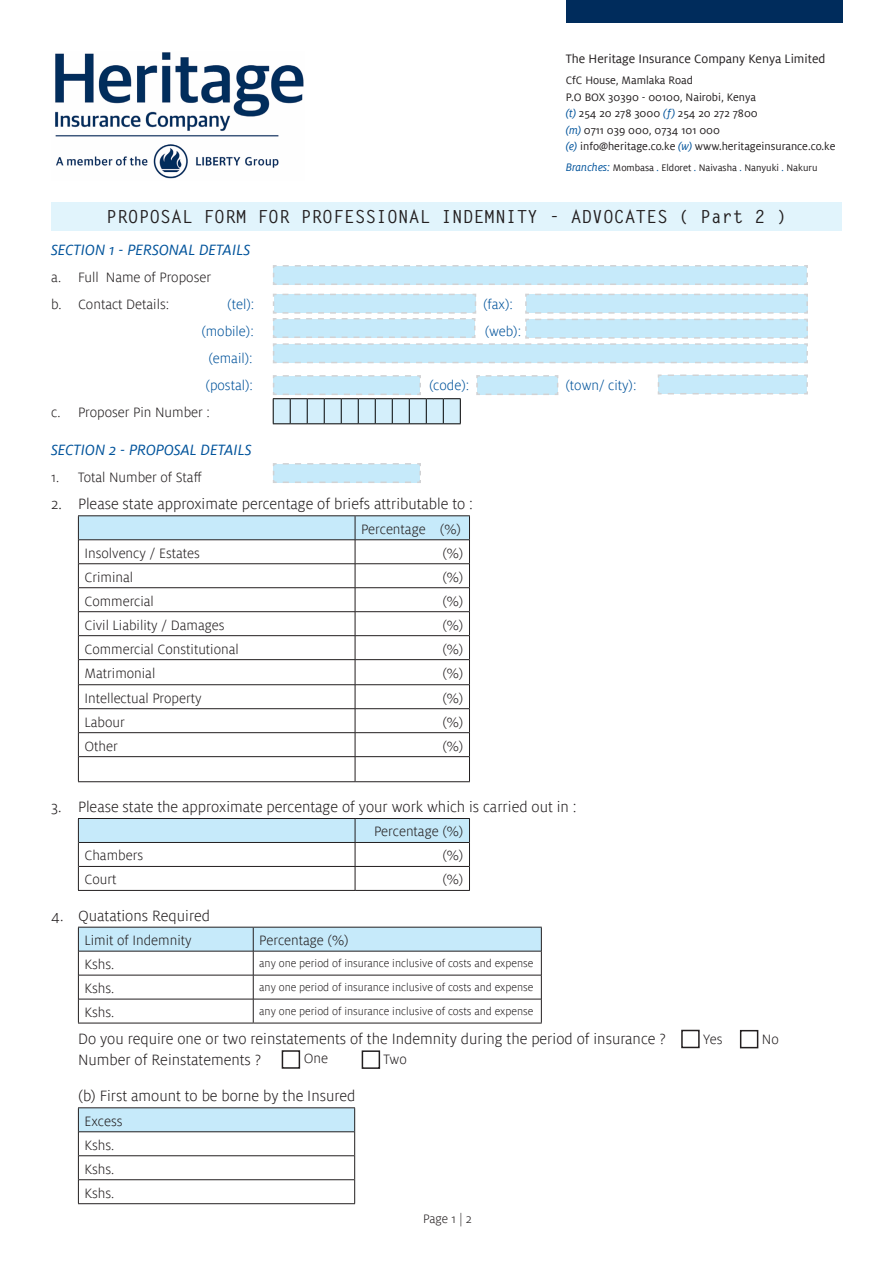
<style>
.page{position:relative;width:893px;height:1263px;background:#fff}
.page>*{position:absolute;margin:0;border:0;box-sizing:border-box;transform-origin:0 0}
.t1{font:700 18px "Letter Gothic Std";color:#231f20}
.t2{font:300 16.5px/21px "Milo OT";color:#231f20}
.t3{font:italic 16.5px "Milo";color:#00539b}
.t4{font:300 15px "Milo OT";color:#231f20}
.t5{font:300 15px/27px "Milo OT";color:#00539b}
.t6{font:13.5px "Milo";color:#231f20}
.t7{font:300 13.5px "Milo OT";color:#231f20}
.t8{font:12px "Milo";color:#231f20}
.t9{font:300 12px "Milo OT";color:#231f20}
.t10{font:10.5px "Milo";color:#231f20}
.s1{font-style:italic;color:#00539b}
.s2{font-style:italic;font-size:12px;color:#00539b}
.s3{color:#00529c}
</style>
<div class="page">
<img style="left:55px;top:52px;width:249px;height:127px">
<div style="left:51px;top:202px;width:791px;height:29px;background:#e1f4fc"></div>
<svg style="left:273px;top:265px;width:535px;height:20px;background:#c8e8f7"></svg>
<svg style="left:273px;top:293px;width:535px;height:71px"></svg>
<svg style="left:476px;top:375px;width:83px;height:20px;background:#c9e8f6"></svg>
<svg style="left:657px;top:374px;width:151px;height:21px;background:#cbe9f7"></svg>
<div style="left:566px;top:0;width:276px;height:22px;background:#002c5c"></div>
<hr style="left:78px;top:515px;width:277px;height:1px;background:#231f20">
<hr style="left:355px;top:515px;width:115px;height:1px;background:#231f20">
<hr style="left:78px;top:781px;width:277px;height:1px;background:#231f20">
<hr style="left:355px;top:781px;width:115px;height:1px;background:#231f20">
<svg style="left:78px;top:516px;width:392px;height:265px"></svg>
<hr style="left:78px;top:890px;width:277px;height:1px;background:#231f20">
<hr style="left:355px;top:890px;width:115px;height:1px;background:#231f20">
<svg style="left:78px;top:818px;width:392px;height:72px"></svg>
<hr style="left:78px;top:1023px;width:175px;height:1px;background:#231f20">
<hr style="left:253px;top:1023px;width:289px;height:1px;background:#231f20">
<svg style="left:78px;top:927px;width:464px;height:96px"></svg>
<div style="left:78px;top:1108px;width:277px;height:24px;background:#c6eafa"></div>
<hr style="left:78px;top:1107px;width:277px;height:1px;background:#231f20">
<svg style="left:78px;top:1108px;width:1px;height:95px"></svg>
<svg style="left:354px;top:1108px;width:1px;height:95px"></svg>
<hr style="left:78px;top:1203px;width:277px;height:1px;background:#231f20">
<hr style="left:79px;top:1131px;width:275px;height:1px;background:#231f20">
<hr style="left:79px;top:1155px;width:275px;height:1px;background:#231f20">
<hr style="left:79px;top:1179px;width:275px;height:1px;background:#231f20">
<svg style="left:273px;top:463px;width:148px;height:20px;background:#c8e8f7"></svg>
<div style="left:681px;top:1030px;width:19px;height:18px;border:2px solid #231f20"></div>
<div style="left:740px;top:1030px;width:18px;height:18px;border:2px solid #231f20"></div>
<div style="left:282px;top:1050px;width:18px;height:19px;border:2px solid #231f20"></div>
<div style="left:362px;top:1050px;width:18px;height:19px;border:2px solid #231f20"></div>
<svg style="left:272px;top:375px;width:189px;height:49px"></svg>
<p class="t6" style="left:566px;top:52px;width:261px">The Heritage Insurance Company Kenya Limited</p>
<p class="t8" style="left:566px;top:74px;width:129px">CfC House, Mamlaka Road</p>
<p class="t8" style="left:566px;top:90px;width:192px">P.O BOX 30390 - 00100, Nairobi, Kenya</p>
<p class="t8" style="left:566px;top:107px;width:193px"><span class="s1">(t)</span> 254 20 278 3000 <span class="s1">(f)</span> 254 20 272 7800</p>
<p class="t8" style="left:566px;top:123px;width:156px"><span class="s1">(m)</span> 0711 039 000, 0734 101 000</p>
<p class="t8" style="left:566px;top:140px;width:271px"><span class="s1">(e)</span> info@heritage.co.ke <span class="s1">(w)</span> www.heritageinsurance.co.ke</p>
<p class="t10" style="left:566px;top:162px;width:253px"><span class="s2">Branches:</span> Mombasa <span class="s3">.</span> Eldoret <span class="s3">.</span> Naivasha <span class="s3">.</span> Nanyuki <span class="s3">.</span> Nakuru</p>
<p class="t1" style="left:106px;top:206px;width:682px">PROPOSAL FORM FOR PROFESSIONAL INDEMNITY - ADVOCATES ( Part 2 )</p>
<p class="t3" style="left:51px;top:241px;width:201px">SECTION 1 - PERSONAL DETAILS</p>
<p class="t4" style="left:51px;top:269px;width:162px">a. Full Name of Proposer</p>
<p class="t4" style="left:51px;top:296px;width:120px">b. Contact Details:</p>
<p class="t5" style="left:227px;top:291px;width:29px">(tel):</p>
<p class="t5" style="left:483px;top:291px;width:32px">(fax):</p>
<p class="t5" style="left:202px;top:318px;width:54px">(mobile):</p>
<p class="t5" style="left:485px;top:318px;width:38px">(web):</p>
<p class="t5" style="left:205px;top:345px;width:49px">(email): (postal):</p>
<p class="t5" style="left:429px;top:372px;width:42px">(code):</p>
<p class="t5" style="left:565px;top:372px;width:73px">(town/ city):</p>
<p class="t4" style="left:51px;top:404px;width:160px">c. Proposer Pin Number :</p>
<p class="t3" style="left:51px;top:441px;width:202px">SECTION 2 - PROPOSAL DETAILS</p>
<p class="t4" style="left:51px;top:470px;width:152px">1. Total Number of Staff</p>
<p class="t2" style="left:51px;top:494px;width:424px">2. Please state approximate percentage of briefs attributable to :</p>
<p class="t4" style="left:361px;top:521px;width:102px">Percentage (%)</p>
<p class="t4" style="left:84px;top:545px;width:117px">Insolvency / Estates</p>
<p class="t4" style="left:442px;top:545px;width:23px">(%)</p>
<p class="t4" style="left:84px;top:569px;width:50px">Criminal</p>
<p class="t4" style="left:442px;top:569px;width:23px">(%)</p>
<p class="t4" style="left:84px;top:593px;width:71px">Commercial</p>
<p class="t4" style="left:442px;top:593px;width:23px">(%)</p>
<p class="t4" style="left:84px;top:617px;width:142px">Civil Liability / Damages</p>
<p class="t4" style="left:442px;top:617px;width:23px">(%)</p>
<p class="t4" style="left:84px;top:641px;width:156px">Commercial Constitutional</p>
<p class="t4" style="left:442px;top:641px;width:23px">(%)</p>
<p class="t4" style="left:84px;top:665px;width:72px">Matrimonial</p>
<p class="t4" style="left:442px;top:665px;width:23px">(%)</p>
<p class="t4" style="left:84px;top:690px;width:119px">Intellectual Property</p>
<p class="t4" style="left:442px;top:690px;width:23px">(%)</p>
<p class="t4" style="left:84px;top:714px;width:42px">Labour</p>
<p class="t4" style="left:442px;top:714px;width:23px">(%)</p>
<p class="t4" style="left:84px;top:738px;width:35px">Other</p>
<p class="t4" style="left:442px;top:738px;width:23px">(%)</p>
<p class="t2" style="left:51px;top:797px;width:527px">3. Please state the approximate percentage of your work which is carried out in :</p>
<p class="t4" style="left:374px;top:824px;width:91px">Percentage (%)</p>
<p class="t4" style="left:84px;top:848px;width:60px">Chambers</p>
<p class="t4" style="left:442px;top:848px;width:23px">(%)</p>
<p class="t4" style="left:84px;top:872px;width:34px">Court</p>
<p class="t4" style="left:442px;top:872px;width:23px">(%)</p>
<p class="t2" style="left:51px;top:905px;width:160px">4. Quatations Required</p>
<p class="t4" style="left:84px;top:932px;width:109px">Limit of Indemnity</p>
<p class="t4" style="left:259px;top:932px;width:91px">Percentage (%)</p>
<p class="t4" style="left:84px;top:956px;width:32px">Kshs.</p>
<p class="t9" style="left:259px;top:956px;width:276px">any one period of insurance inclusive of costs and expense</p>
<p class="t4" style="left:84px;top:980px;width:32px">Kshs.</p>
<p class="t9" style="left:259px;top:980px;width:276px">any one period of insurance inclusive of costs and expense</p>
<p class="t4" style="left:84px;top:1004px;width:32px">Kshs.</p>
<p class="t9" style="left:259px;top:1004px;width:276px">any one period of insurance inclusive of costs and expense</p>
<p class="t2" style="left:78px;top:1029px;width:589px">Do you require one or two reinstatements of the Indemnity during the period of insurance ?<br>Number of Reinstatements ?</p>
<p class="t2" style="left:78px;top:1086px;width:279px">(b) First amount to be borne by the Insured</p>
<p class="t4" style="left:84px;top:1113px;width:40px">Excess</p>
<p class="t4" style="left:84px;top:1137px;width:32px">Kshs.</p>
<p class="t4" style="left:84px;top:1161px;width:32px">Kshs.</p>
<p class="t4" style="left:84px;top:1185px;width:32px">Kshs.</p>
<p class="t4" style="left:304px;top:1051px;width:26px">One</p>
<p class="t4" style="left:384px;top:1051px;width:25px">Two</p>
<p class="t7" style="left:423px;top:1211px;width:50px">Page 1 | 2</p>
<p class="t4" style="left:703px;top:1031px;width:21px">Yes</p>
<p class="t4" style="left:762px;top:1031px;width:18px">No</p>
</div>
